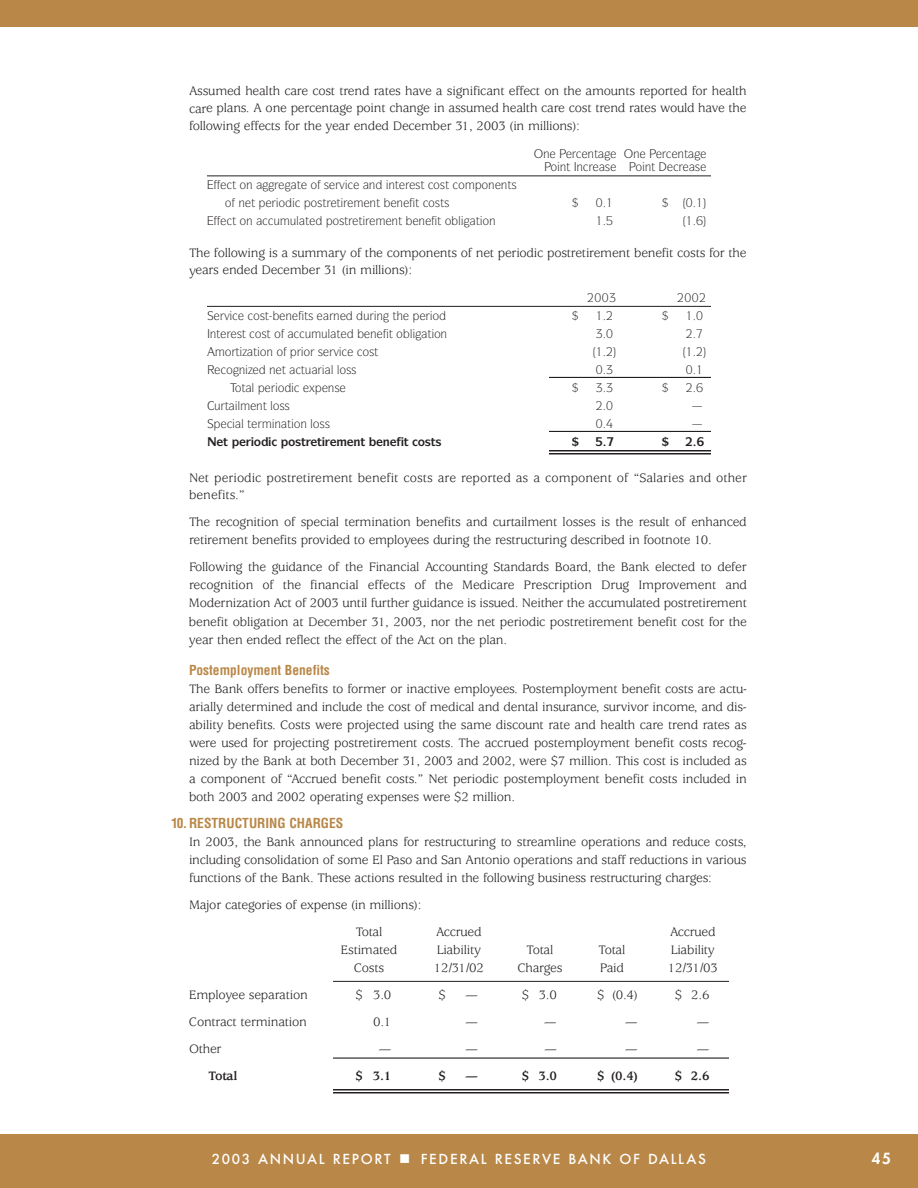
<style>
.page{position:relative;width:918px;height:1188px;background:#b98747}
.page>*{position:absolute;margin:0;border:0;box-sizing:border-box;transform-origin:0 0}
.t1{font:800 15px "Futura";color:#fff}
.t2{font:13.5px/18px "Usherwood";letter-spacing:-.015em;color:#231f20;text-align:justify}
.t3{font:700 condensed 13.5px "Helvetica";color:#b98747}
.t4{font:500 13.5px "Futura";letter-spacing:.125em;color:#fff}
.t5{font:700 13.5px "Usherwood";letter-spacing:-.025em;color:#231f20}
.t6{font:12px "Itc Symbol";color:#231f20}
.t7{font:700 12px "Itc Symbol";color:#231f20}
</style>
<div class="page">
<div style="left:0;top:27px;width:918px;height:1107px;background:#fff"></div>
<hr style="left:207px;top:176px;width:504px;height:1px;background:#231f20">
<hr style="left:207px;top:306px;width:504px;height:1px;background:#231f20">
<hr style="left:549px;top:377px;width:162px;height:1px;background:#231f20">
<hr style="left:549px;top:431px;width:162px;height:1px;background:#231f20">
<hr style="left:549px;top:450px;width:162px;height:2px;background:#231f20">
<hr style="left:549px;top:453px;width:162px;height:1px;background:#231f20">
<hr style="left:333px;top:981px;width:396px;height:1px;background:#231f20">
<hr style="left:333px;top:1058px;width:396px;height:1px;background:#231f20">
<hr style="left:333px;top:1089px;width:396px;height:1px;background:#231f20">
<hr style="left:333px;top:1092px;width:396px;height:2px;background:#231f20">
<p class="t2" style="left:189px;top:83px;width:559px">Assumed health care cost trend rates have a significant effect on the amounts reported for health care plans. A one percentage point change in assumed health care cost trend rates would have the following effects for the year ended December 31, 2003 (in millions):</p>
<p class="t6" style="left:543px;top:149px;width:8px">■</p>
<p class="t6" style="left:633px;top:149px;width:8px">■</p>
<p class="t6" style="left:550px;top:162px;width:34px">□■▼ ■</p>
<p class="t6" style="left:605px;top:162px;width:52px">▲ □■▼</p>
<p class="t6" style="left:232px;top:180px;width:22px">▼ □■</p>
<p class="t6" style="left:297px;top:180px;width:50px">▼ □ ▲ ❖</p>
<p class="t6" style="left:369px;top:180px;width:32px">■ ■▼</p>
<p class="t6" style="left:415px;top:180px;width:51px">▲▼ □▲▼ □</p>
<p class="t6" style="left:482px;top:180px;width:37px">□■ ■▼▲</p>
<p class="t6" style="left:225px;top:198px;width:32px">□ ■ ▼</p>
<p class="t6" style="left:279px;top:198px;width:64px">□ □▲▼ ▼</p>
<p class="t6" style="left:397px;top:198px;width:54px">■ ▼ □▲▼▲</p>
<p class="t6" style="left:232px;top:216px;width:22px">▼ □■</p>
<p class="t6" style="left:273px;top:216px;width:37px">◆ ◆●▼</p>
<p class="t6" style="left:333px;top:216px;width:32px">□▲▼ ▼</p>
<p class="t6" style="left:419px;top:216px;width:79px">■ ▼ □● ▼□■</p>
<p class="t2" style="left:189px;top:245px;width:559px">The following is a summary of the components of net periodic postretirement benefit costs for the years ended December 31 (in millions):</p>
<p class="t6" style="left:224px;top:311px;width:46px">❖ □▲▼</p>
<p class="t6" style="left:285px;top:311px;width:29px">■ ▼▲</p>
<p class="t6" style="left:333px;top:311px;width:65px">■ ◆ ■ ▼</p>
<p class="t6" style="left:237px;top:329px;width:46px">▲▼ □▲▼ □</p>
<p class="t6" style="left:305px;top:329px;width:37px">◆ ◆●▼</p>
<p class="t6" style="left:370px;top:329px;width:79px">■ ▼ □● ▼□■</p>
<p class="t6" style="left:225px;top:347px;width:60px">□▼ ▼□■ □</p>
<p class="t6" style="left:304px;top:347px;width:37px">□ ▲ ❖</p>
<p class="t6" style="left:362px;top:347px;width:17px">□▲▼</p>
<p class="t6" style="left:269px;top:365px;width:44px">■ ▼ ▼◆</p>
<p class="t6" style="left:331px;top:365px;width:27px">● ●□▲▲</p>
<p class="t6" style="left:235px;top:383px;width:21px">□▼ ●</p>
<p class="t6" style="left:214px;top:401px;width:28px">◆▼ ●</p>
<p class="t6" style="left:256px;top:401px;width:35px">■▼ ●□▲▲</p>
<p class="t6" style="left:274px;top:419px;width:57px">■ ▼ □■ ●□▲▲</p>
<p class="t7" style="left:288px;top:437px;width:35px">□▲▼ ▼</p>
<p class="t7" style="left:383px;top:437px;width:60px">■ ▼ □▲▼▲</p>
<p class="t2" style="left:189px;top:470px;width:560px">Net periodic postretirement benefit costs are reported as a component of “Salaries and other benefits.”</p>
<p class="t2" style="left:189px;top:515px;width:559px">The recognition of special termination benefits and curtailment losses is the result of enhanced retirement benefits provided to employees during the restructuring described in footnote 10.</p>
<p class="t2" style="left:189px;top:560px;width:560px">Following the guidance of the Financial Accounting Standards Board, the Bank elected to defer recognition of the financial effects of the Medicare Prescription Drug Improvement and Modernization Act of 2003 until further guidance is issued. Neither the accumulated postretirement benefit obligation at December 31, 2003, nor the net periodic postretirement benefit cost for the year then ended reflect the effect of the Act on the plan.</p>
<p class="t3" style="left:189px;top:662px;width:142px">Postemployment Benefits</p>
<p class="t2" style="left:189px;top:681px;width:559px">The Bank offers benefits to former or inactive employees. Postemployment benefit costs are actu&shy;arially determined and include the cost of medical and dental insurance, survivor income, and dis&shy;ability benefits. Costs were projected using the same discount rate and health care trend rates as were used for projecting postretirement costs. The accrued postemployment benefit costs recog&shy;nized by the Bank at both December 31, 2003 and 2002, were $7 million. This cost is included as a component of “Accrued benefit costs.” Net periodic postemployment benefit costs included in both 2003 and 2002 operating expenses were $2 million.</p>
<p class="t3" style="left:171px;top:815px;width:174px">10. RESTRUCTURING CHARGES</p>
<p class="t2" style="left:189px;top:834px;width:559px">In 2003, the Bank announced plans for restructuring to streamline operations and reduce costs, including consolidation of some El Paso and San Antonio operations and staff reductions in various functions of the Bank. These actions resulted in the following business restructuring charges:</p>
<p class="t2" style="left:356px;top:893px;width:67px;line-height:27px;text-indent:-167px">Major categories of expense (in millions):<br>Total</p>
<p class="t2" style="left:436px;top:924px;width:47px">Accrued</p>
<p class="t2" style="left:670px;top:924px;width:47px">Accrued</p>
<p class="t2" style="left:341px;top:942px;width:58px">Estimated</p>
<p class="t2" style="left:437px;top:942px;width:46px">Liability</p>
<p class="t2" style="left:527px;top:942px;width:28px">Total</p>
<p class="t2" style="left:599px;top:942px;width:28px">Total</p>
<p class="t2" style="left:671px;top:942px;width:46px">Liability</p>
<p class="t2" style="left:354px;top:960px;width:32px">Costs</p>
<p class="t2" style="left:434px;top:960px;width:52px">12/31/02</p>
<p class="t2" style="left:517px;top:960px;width:47px">Charges</p>
<p class="t2" style="left:600px;top:960px;width:26px">Paid</p>
<p class="t2" style="left:668px;top:960px;width:52px">12/31/03</p>
<p class="t2" style="left:189px;top:987px;width:120px">Employee separation</p>
<p class="t2" style="left:355px;top:987px;width:38px">$ 3.0</p>
<p class="t2" style="left:439px;top:987px;width:9px">$</p>
<p class="t2" style="left:465px;top:987px;width:15px">—</p>
<p class="t2" style="left:522px;top:987px;width:37px">$ 3.0</p>
<p class="t2" style="left:597px;top:987px;width:42px">$ (0.4)</p>
<p class="t2" style="left:675px;top:987px;width:36px">$ 2.6</p>
<p class="t2" style="left:189px;top:1014px;width:120px">Contract termination</p>
<p class="t2" style="left:373px;top:1014px;width:20px">0.1</p>
<p class="t2" style="left:465px;top:1014px;width:15px">—</p>
<p class="t2" style="left:544px;top:1014px;width:15px">—</p>
<p class="t2" style="left:625px;top:1014px;width:15px">—</p>
<p class="t2" style="left:697px;top:1014px;width:15px">—</p>
<p class="t2" style="left:189px;top:1041px;width:34px">Other</p>
<p class="t2" style="left:379px;top:1041px;width:15px">—</p>
<p class="t2" style="left:465px;top:1041px;width:15px">—</p>
<p class="t2" style="left:544px;top:1041px;width:15px">—</p>
<p class="t2" style="left:625px;top:1041px;width:15px">—</p>
<p class="t2" style="left:697px;top:1041px;width:15px">—</p>
<p class="t5" style="left:209px;top:1071px;width:30px">Total</p>
<p class="t5" style="left:355px;top:1071px;width:37px">$ 3.1</p>
<p class="t5" style="left:439px;top:1071px;width:9px">$</p>
<p class="t5" style="left:465px;top:1071px;width:15px">—</p>
<p class="t5" style="left:522px;top:1071px;width:37px">$ 3.0</p>
<p class="t5" style="left:597px;top:1071px;width:42px">$ (0.4)</p>
<p class="t5" style="left:675px;top:1071px;width:36px">$ 2.6</p>
<p class="t4" style="left:212px;top:1151px;width:496px">2003 ANNUAL REPORT ■ FEDERAL RESERVE BANK OF DALLAS</p>
<p class="t1" style="left:872px;top:1151px;width:21px">45</p>
</div>
